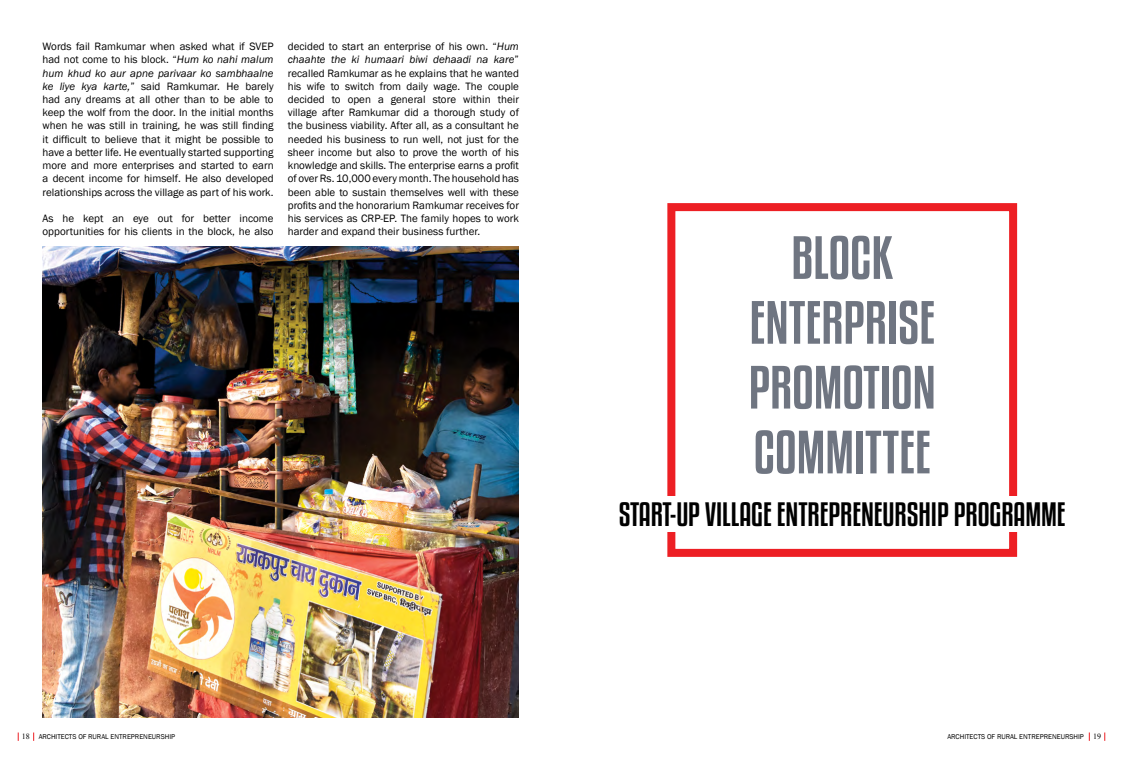
<style>
.page{position:relative;width:1123px;height:760px;background:#fff}
.page>*{position:absolute;margin:0;border:0;box-sizing:border-box;transform-origin:0 0}
.t1{font:54px "Kenyan Coffee Rg";color:#6f7581}
.t2{font:29.7px "Kenyan Coffee Rg";color:#000}
.t3{font:11px/13.2px "Franklin Gothic";color:#000;text-align:justify}
.t4{font:8px "Times New Roman";color:#000}
.t5{font:7.2px "Franklin Gothic";color:#000}
.s1{font-style:italic}
</style>
<div class="page">
<img style="left:43px;top:247px;width:476px;height:470px">
<div style="left:667px;top:203px;width:350px;height:354px;border:8px solid #ed1f24"></div>
<div style="left:613px;top:496px;width:458px;height:36px;background:#fff"></div>
<p class="t3" style="left:43px;top:40px;width:233px">Words fail Ramkumar when asked what if SVEP had not come to his block. “<span class="s1">Hum ko nahi malum hum khud ko aur apne parivaar ko sambhaalne ke liye kya karte,</span>” said Ramkumar. He barely had any dreams at all other than to be able to keep the wolf from the door. In the initial months when he was still in training, he was still finding it difficult to believe that it might be possible to have a better life. He eventually started supporting more and more enterprises and started to earn a decent income for himself. He also developed relationships across the village as part of his work.</p>
<p class="t3" style="left:43px;top:212px;width:233px">As he kept an eye out for better income opportunities for his clients in the block, he also</p>
<p class="t3" style="left:288px;top:40px;width:233px">decided to start an enterprise of his own. “<span class="s1">Hum chaahte the ki humaari biwi dehaadi na kare</span>” recalled Ramkumar as he explains that he wanted his wife to switch from daily wage. The couple decided to open a general store within their village after Ramkumar did a thorough study of the business viability. After all, as a consultant he needed his business to run well, not just for the sheer income but also to prove the worth of his knowledge and skills. The enterprise earns a profit of over Rs. 10,000 every month. The household has been able to sustain themselves well with these profits and the honorarium Ramkumar receives for his services as CRP-EP. The family hopes to work harder and expand their business further.</p>
<p class="t1" style="left:791px;top:221px;width:103px">BLOCK</p>
<p class="t1" style="left:749px;top:286px;width:187px">ENTERPRISE</p>
<p class="t1" style="left:748px;top:351px;width:189px">PROMOTION</p>
<p class="t1" style="left:753px;top:415px;width:179px">COMMITTEE</p>
<p class="t2" style="left:619px;top:494px;width:448px">START-UP VILLAGE ENTREPRENEURSHIP PROGRAMME</p>
<p class="t4" style="left:22px;top:731px;width:9px">18</p>
<p class="t5" style="left:39px;top:732px;width:138px">ARCHITECTS OF RURAL ENTREPRENEURSHIP</p>
<p class="t5" style="left:947px;top:732px;width:138px">ARCHITECTS OF RURAL ENTREPRENEURSHIP</p>
<p class="t4" style="left:1093px;top:731px;width:9px">19</p>
</div>
